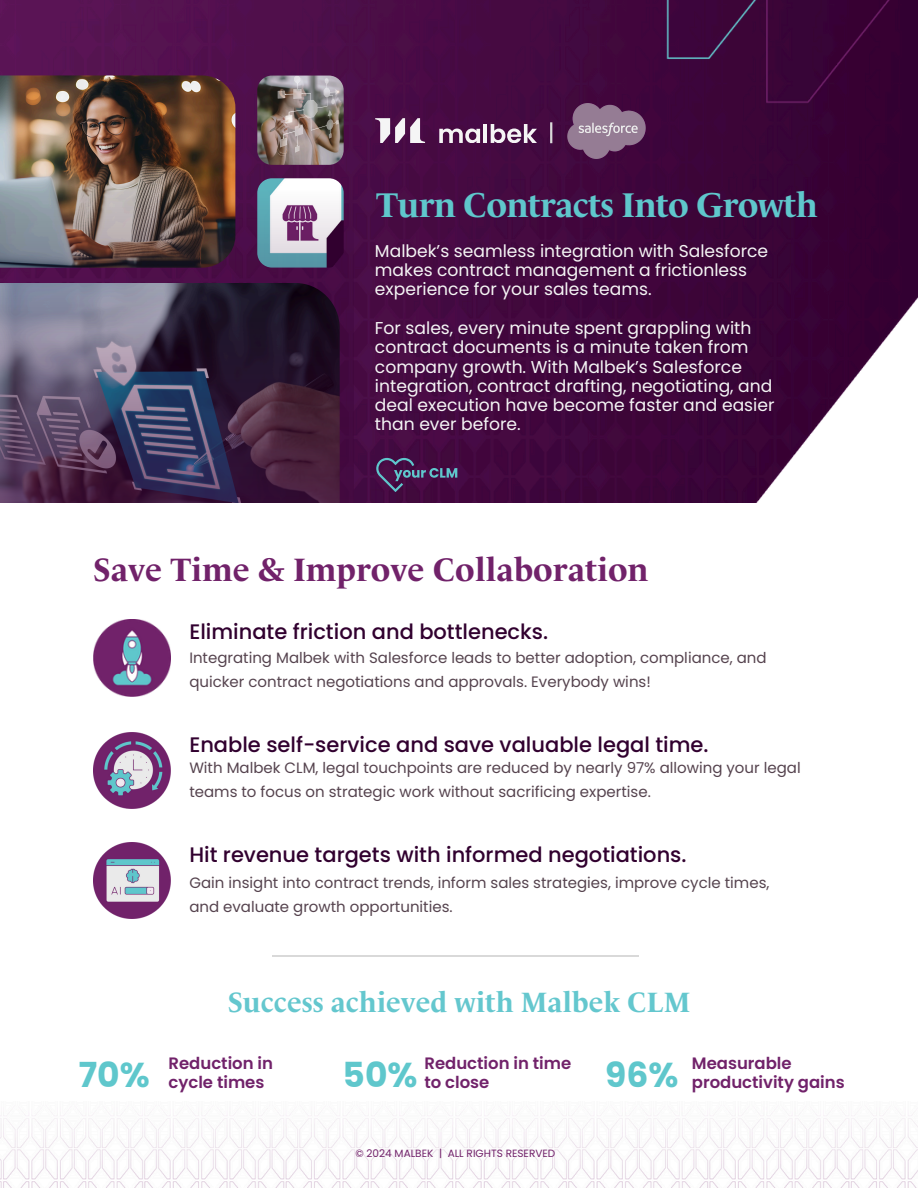
<style>
.page{position:relative;width:918px;height:1188px;background:#fff}
.page>*{position:absolute;margin:0;border:0;box-sizing:border-box;transform-origin:0 0}
.t1{font:700 34.95px "Le Monde Livre Pro";letter-spacing:-.02em;color:#5fc7cc}
.t2{font:700 34.5px "Poppins";color:#5fc7cc}
.t3{font:700 33px "Le Monde Livre Pro";color:#71226a}
.t4{font:700 28.5px "Le Monde Livre Pro";color:#64c7ce}
.t5{font:500 21px "Poppins";color:#31002f}
.t6{font:17.1px/19.2px "Poppins";color:#f5f5f5}
.t7{font:600 16.5px "Poppins";color:#71226a}
.t8{font:15px/23.7px "Poppins";color:#55434e}
.t9{font:10.5px "Poppins";color:#71226a}
</style>
<div class="page">
<img style="left:0;top:0;width:914px;height:503px">
<img style="left:0;top:1112px;width:918px;height:76px">
<img style="left:526px;top:0;width:392px;height:303px">
<img style="left:0;top:75px;width:235px;height:115px">
<img style="left:257px;top:76px;width:87px;height:89px;border-radius:15px">
<img style="left:257px;top:178px;width:87px;height:90px;border-radius:15px">
<img style="left:0;top:190px;width:354px;height:313px">
<svg style="left:375px;top:118px;width:50px;height:25px"></svg>
<svg style="left:439px;top:129px;width:41px;height:14px"></svg>
<hr style="left:484px;top:124px;width:3px;height:19px;background:#f5f5f5">
<svg style="left:491px;top:124px;width:46px;height:19px"></svg>
<hr style="left:550px;top:122px;width:2px;height:21px;background:#d9d9d9">
<svg style="left:376px;top:458px;width:81px;height:34px;background:#492a59"></svg>
<hr style="left:272px;top:955px;width:367px;height:2px;background:#d9d9d9">
<img style="left:567px;top:103px;width:79px;height:55px">
<img style="left:94px;top:732px;width:76px;height:77px">
<img style="left:94px;top:620px;width:76px;height:76px">
<img style="left:94px;top:842px;width:76px;height:77px">
<h3 class="t1" style="left:376px;top:177px;width:443px">Turn Contracts Into Growth</h3>
<p class="t6" style="left:375px;top:241px;width:395px">Malbek’s seamless integration with Salesforce makes contract management a frictionless experience for your sales teams.</p>
<p class="t6" style="left:375px;top:318px;width:401px">For sales, every minute spent grappling with contract documents is a minute taken from company growth. With Malbek’s Salesforce integration, contract drafting, negotiating, and deal execution have become faster and easier than ever before.</p>
<h5 class="t3" style="left:93px;top:543px;width:557px">Save Time &amp; Improve Collaboration</h5>
<h5 class="t5" style="left:189px;top:617px;width:360px">Eliminate friction and bottlenecks.</h5>
<p class="t8" style="left:189px;top:646px;width:579px">Integrating Malbek with Salesforce leads to better adoption, compliance, and quicker contract negotiations and approvals. Everybody wins!</p>
<h1 class="t5" style="left:189px;top:730px;width:521px">Enable self-service and save valuable legal time.</h1>
<p class="t8" style="left:189px;top:756px;width:613px">With Malbek CLM, legal touchpoints are reduced by nearly 97% allowing your legal teams to focus on strategic work without sacrificing expertise.</p>
<h3 class="t5" style="left:189px;top:840px;width:499px">Hit revenue targets with informed negotiations.</h3>
<p class="t8" style="left:189px;top:871px;width:582px">Gain insight into contract trends, inform sales strategies, improve cycle times, and evaluate growth opportunities.</p>
<p class="t2" style="left:79px;top:1051px;width:72px">70%</p>
<h6 class="t4" style="left:228px;top:980px;width:464px">Success achieved with Malbek CLM</h6>
<p class="t7" style="left:169px;top:1052px;width:106px">Reduction in</p>
<p class="t7" style="left:169px;top:1071px;width:97px">cycle times</p>
<h6 class="t2" style="left:343px;top:1051px;width:76px">50%</h6>
<h3 class="t7" style="left:424px;top:1052px;width:148px">Reduction in time</h3>
<h3 class="t7" style="left:424px;top:1071px;width:67px">to close</h3>
<h2 class="t2" style="left:605px;top:1051px;width:75px">96%</h2>
<p class="t7" style="left:692px;top:1052px;width:101px">Measurable</p>
<p class="t7" style="left:692px;top:1071px;width:154px">productivity gains</p>
<h6 class="t9" style="left:355px;top:1145px;width:201px">© 2024 MALBEK | ALL RIGHTS RESERVED</h6>
</div>
